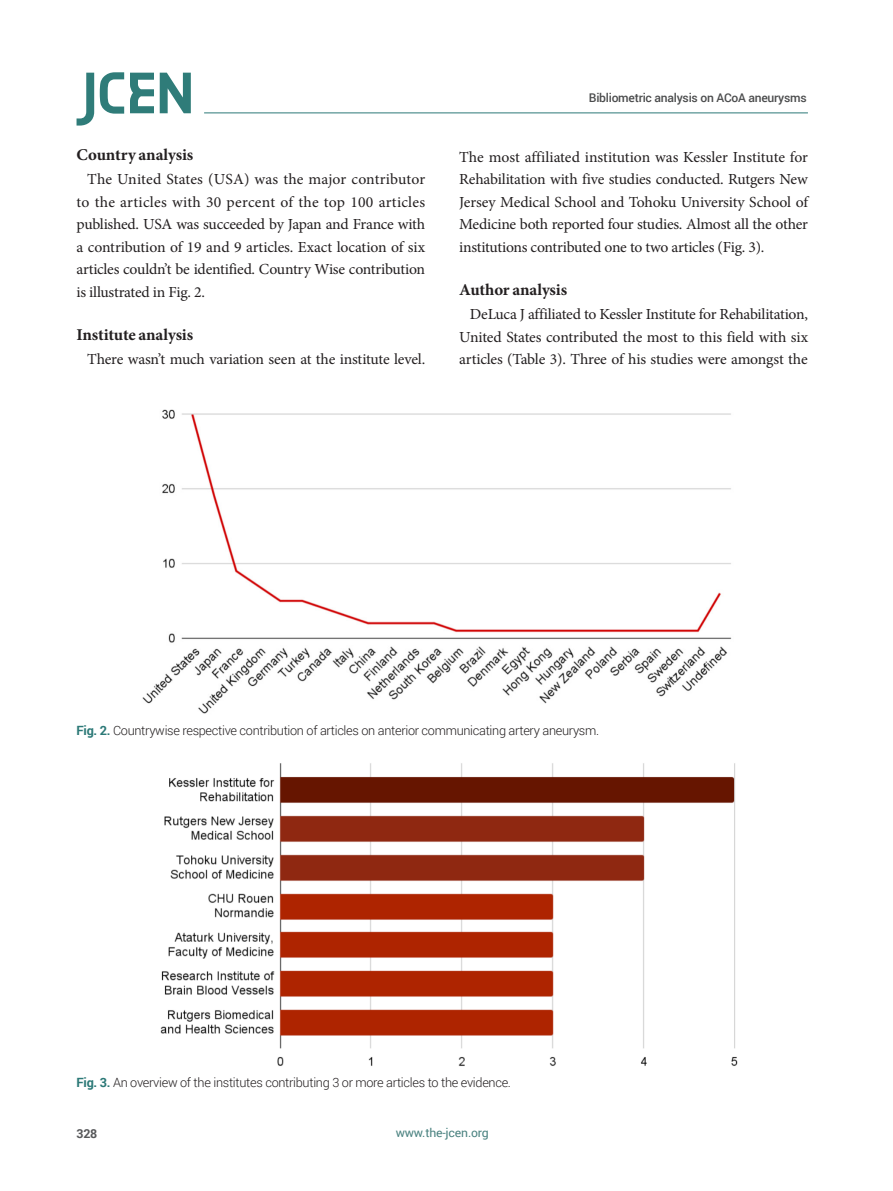
<style>
.page{position:relative;width:893px;height:1191px;background:#fff}
.page>*{position:absolute;margin:0;border:0;box-sizing:border-box;transform-origin:0 0}
.본문_중제목{font:700 16.5px "Minion Pro";letter-spacing:-.01em;color:#231f20}
.본문_내용_첫문단{font:15.3px/22.5px "Minion Pro";letter-spacing:-.015em;color:#231f20;text-align:justify}
.그림_설명{font:300 12.75px "Roboto";letter-spacing:-.025em;color:#231f20}
.t1{font:700 12.3px "Roboto";color:#57585a}
.t2{font:500 12px "Roboto";letter-spacing:-.02em;color:#4b4c4d}
.t3{font:12px "Roboto";letter-spacing:-.015em;color:#4a8280}
.s1{font-weight:700;color:#2c7977}
</style>
<div class="page">
<svg style="left:77px;top:73px;width:17px;height:53px"></svg>
<svg style="left:160px;top:73px;width:31px;height:40px"></svg>
<svg style="left:100px;top:72px;width:24px;height:42px"></svg>
<svg style="left:130px;top:73px;width:24px;height:40px"></svg>
<hr style="left:204px;top:112px;width:604px;height:1px;background:#2c7977">
<img style="left:142px;top:409px;width:590px;height:305px">
<img style="left:160px;top:763px;width:578px;height:303px">
<p class="본문_중제목" style="left:77px;top:143px;width:118px">Country analysis</p>
<p class="본문_내용_첫문단" style="left:77px;top:168px;width:350px;text-indent:11px">The United States (USA) was the major contributor to the articles with 30 percent of the top 100 articles published. USA was succeeded by Japan and France with a contribution of 19 and 9 articles. Exact location of six articles couldn’t be identified. Country Wise contribution is illustrated in Fig. 2.</p>
<p class="본문_중제목" style="left:77px;top:323px;width:118px">Institute analysis</p>
<p class="본문_내용_첫문단" style="left:87px;top:348px;width:340px">There wasn’t much variation seen at the institute level.</p>
<p class="t2" style="left:589px;top:89px;width:219px">Bibliometric analysis on ACoA aneurysms</p>
<p class="본문_내용_첫문단" style="left:459px;top:145px;width:350px">The most affiliated institution was Kessler Institute for Rehabilitation with five studies conducted. Rutgers New Jersey Medical School and Tohoku University School of Medicine both reported four studies. Almost all the other institutions contributed one to two articles (Fig. 3).</p>
<p class="본문_중제목" style="left:459px;top:278px;width:109px">Author analysis</p>
<p class="본문_내용_첫문단" style="left:459px;top:303px;width:350px;text-indent:11px">DeLuca J affiliated to Kessler Institute for Rehabilitation, United States contributed the most to this field with six articles (Table 3). Three of his studies were amongst the</p>
<p class="그림_설명" style="left:77px;top:722px;width:524px"><span class="s1">Fig. 2.</span> Countrywise respective contribution of articles on anterior communicating artery aneurysm.</p>
<p class="그림_설명" style="left:77px;top:1073px;width:436px"><span class="s1">Fig. 3.</span> An overview of the institutes contributing 3 or more articles to the evidence.</p>
<p class="t1" style="left:77px;top:1124px;width:22px">328</p>
<p class="t3" style="left:396px;top:1124px;width:94px">www.the-jcen.org</p>
</div>
